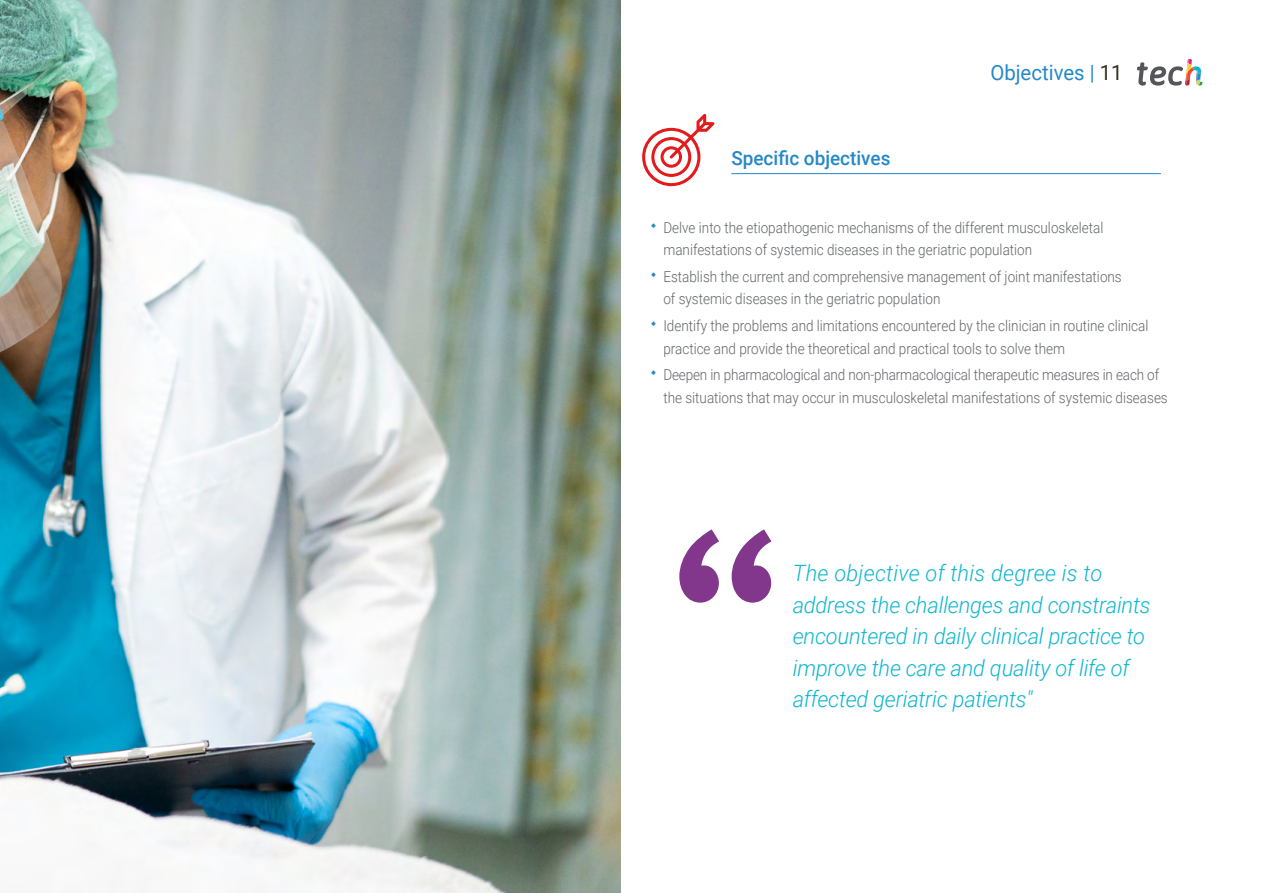
<style>
.page{position:relative;width:1263px;height:893px;background:#fff}
.page>*{position:absolute;margin:0;border:0;box-sizing:border-box;transform-origin:0 0}
.t1{font:italic 300 22.5px/31.5px "Roboto";letter-spacing:-.01em;color:#0fb6cf}
.t2{font:21px "Roboto";color:#2488c9}
.t3{font:500 19.5px "Roboto";color:#2488c9}
.t4{font:300 15px/22.5px "Roboto";color:#61646a;scale:.9 1}
.s1{color:#312e20}
</style>
<div class="page">
<hr style="left:731px;top:173px;width:430px;height:1px;background:#2488c9">
<svg style="left:642px;top:114px;width:72px;height:72px"></svg>
<img style="left:0;top:0;width:621px;height:893px">
<svg style="left:1137px;top:59px;width:65px;height:27px"></svg>
<svg style="left:679px;top:529px;width:92px;height:74px"></svg>
<h3 class="t3" style="left:731px;top:144px;width:161px">Specific objectives</h3>
<h2 class="t2" style="left:990px;top:57px;width:134px">Objectives | <span class="s1">11</span></h2>
<p class="t4" style="left:663px;top:215px;width:490px">Delve into the etiopathogenic mechanisms of the different musculoskeletal manifestations of systemic diseases in the geriatric population</p>
<p class="t4" style="left:663px;top:265px;width:511px">Establish the current and comprehensive management of joint manifestations of systemic diseases in the geriatric population</p>
<p class="t4" style="left:663px;top:314px;width:540px">Identify the problems and limitations encountered by the clinician in routine clinical practice and provide the theoretical and practical tools to solve them</p>
<p class="t4" style="left:663px;top:363px;width:562px">Deepen in pharmacological and non-pharmacological therapeutic measures in each of the situations that may occur in musculoskeletal manifestations of systemic diseases</p>
<h1 class="t1" style="left:793px;top:557px;width:359px">The objective of this degree is to address the challenges and constraints encountered in daily clinical practice to improve the care and quality of life of affected geriatric patients"</h1>
</div>
